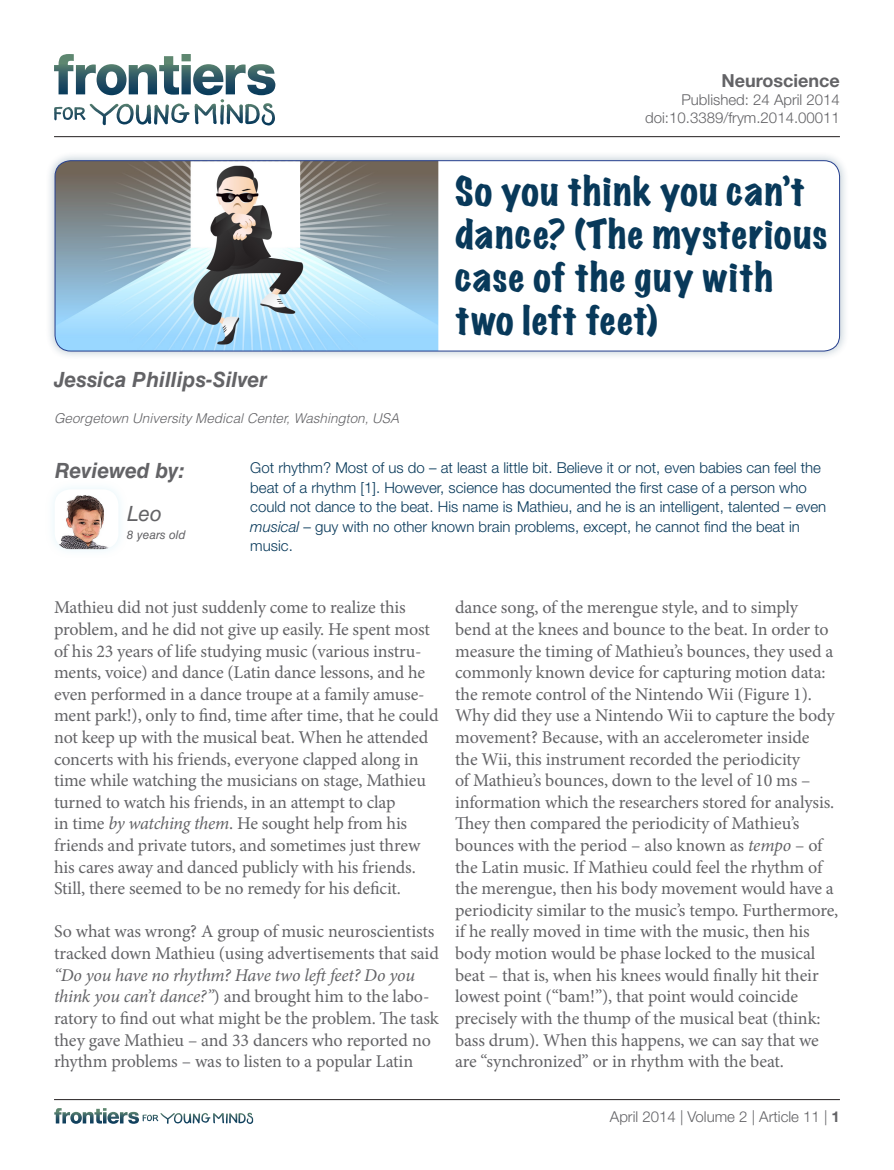
<style>
.page{position:relative;width:894px;height:1170px;background:#fff}
.page>*{position:absolute;margin:0;border:0;box-sizing:border-box;transform-origin:0 0}
.Chapter-Title{font:expanded 36px/43.2px "Marker Felt";letter-spacing:.035em;color:#08395a}
.Author-Name{font:italic 700 21px "Helvetica LT Std";color:#636366}
.Reviewed-By{font:italic 700 21px "Helvetica LT Std";color:#636366}
.Review-Author{font:italic 21px "Helvetica LT Std";color:#636366}
.TXT{font:18px/21.6px "Minion Pro";letter-spacing:-.01em;color:#636366}
.t1{font:700 18px "Helvetica Neue LT Std";color:#636366}
.Abstract-Text{font:300 15px/19.5px "Helvetica Neue LT Std";color:#08395a}
.t2{font:300 15px "Helvetica Neue LT Std";color:#636366}
.Affliation{font:italic 300 13.5px "Helvetica LT Std";color:#636366}
.Review-Text{font:italic 12px "Helvetica LT Std";color:#636366}
.s1{font-style:italic}
.s2{font-weight:700}
</style>
<div class="page">
<hr style="left:54px;top:136px;width:785px;height:1px;background:#231f20">
<svg style="left:54px;top:54px;width:221px;height:72px"></svg>
<hr style="left:54px;top:1099px;width:785px;height:1px;background:#231f20">
<svg style="left:54px;top:1108px;width:199px;height:16px"></svg>
<div style="left:45px;top:150px;width:804px;height:211px;background:#08395a;opacity:.25"></div>
<div style="left:55px;top:161px;width:784px;height:190px;background:#fff;border-radius:16px"></div>
<img style="left:55px;top:161px;width:383px;height:190px">
<div style="left:55px;top:160px;width:784px;height:191px;border:1px solid #253f8e;border-radius:16px"></div>
<img style="left:55px;top:489px;width:63px;height:60px">
<p class="t1" style="left:721px;top:70px;width:120px">Neuroscience</p>
<p class="t2" style="left:681px;top:91px;width:160px">Published: 24 April 2014</p>
<p class="t2" style="left:645px;top:109px;width:196px">doi:10.3389/frym.2014.00011</p>
<p class="Author-Name" style="left:54px;top:366px;width:215px">Jessica Phillips-Silver</p>
<p class="Affliation" style="left:54px;top:409px;width:346px">Georgetown University Medical Center, Washington, USA</p>
<p class="Chapter-Title" style="left:455px;top:169px;width:373px">So you think you can’t dance? (The mysterious case of the guy with two left feet)</p>
<p class="Reviewed-By" style="left:55px;top:457px;width:132px">Reviewed by:</p>
<p class="Review-Author" style="left:127px;top:501px;width:37px">Leo</p>
<p class="Review-Text" style="left:127px;top:528px;width:61px">8 years old</p>
<p class="Abstract-Text" style="left:250px;top:458px;width:577px">Got rhythm? Most of us do – at least a little bit. Believe it or not, even babies can feel the beat of a rhythm [1]. However, science has documented the first case of a person who could not dance to the beat. His name is Mathieu, and he is an intelligent, talented – even <span class="s1">musical</span> – guy with no other known brain problems, except, he cannot find the beat in music.</p>
<p class="TXT" style="left:54px;top:597px;width:386px">Mathieu did not just suddenly come to realize this problem, and he did not give up easily. He spent most of his 23 years of life studying music (various instru&shy;ments, voice) and dance (Latin dance lessons, and he even performed in a dance troupe at a family amuse&shy;ment park!), only to find, time after time, that he could not keep up with the musical beat. When he attended concerts with his friends, everyone clapped along in time while watching the musicians on stage, Mathieu turned to watch his friends, in an attempt to clap<br>in time <span class="s1">by watching them</span>. He sought help from his friends and private tutors, and sometimes just threw his cares away and danced publicly with his friends.<br>Still, there seemed to be no remedy for his deficit.</p>
<p class="TXT" style="left:54px;top:921px;width:386px">So what was wrong? A group of music neuroscientists tracked down Mathieu (using advertisements that said <span class="s1">“Do you have no rhythm? Have two left feet? Do you think you can’t dance?”</span>) and brought him to the labo&shy;ratory to find out what might be the problem. The task they gave Mathieu – and 33 dancers who reported no rhythm problems – was to listen to a popular Latin</p>
<p class="TXT" style="left:455px;top:597px;width:384px">dance song, of the merengue style, and to simply bend at the knees and bounce to the beat. In order to measure the timing of Mathieu’s bounces, they used a commonly known device for capturing motion data: the remote control of the Nintendo Wii (Figure 1).<br>Why did they use a Nintendo Wii to capture the body movement? Because, with an accelerometer inside<br>the Wii, this instrument recorded the periodicity<br>of Mathieu’s bounces, down to the level of 10 ms – information which the researchers stored for analysis.<br>They then compared the periodicity of Mathieu’s bounces with the period – also known as <span class="s1">tempo</span> – of the Latin music. If Mathieu could feel the rhythm of the merengue, then his body movement would have a periodicity similar to the music’s tempo. Furthermore, if he really moved in time with the music, then his body motion would be phase locked to the musical beat – that is, when his knees would finally hit their lowest point (“bam!”), that point would coincide precisely with the thump of the musical beat (think: bass drum). When this happens, we can say that we are “synchronized” or in rhythm with the beat.</p>
<p class="t2" style="left:609px;top:1107px;width:231px">April 2014 | Volume 2 | Article 11 | <span class="s2">1</span></p>
</div>
